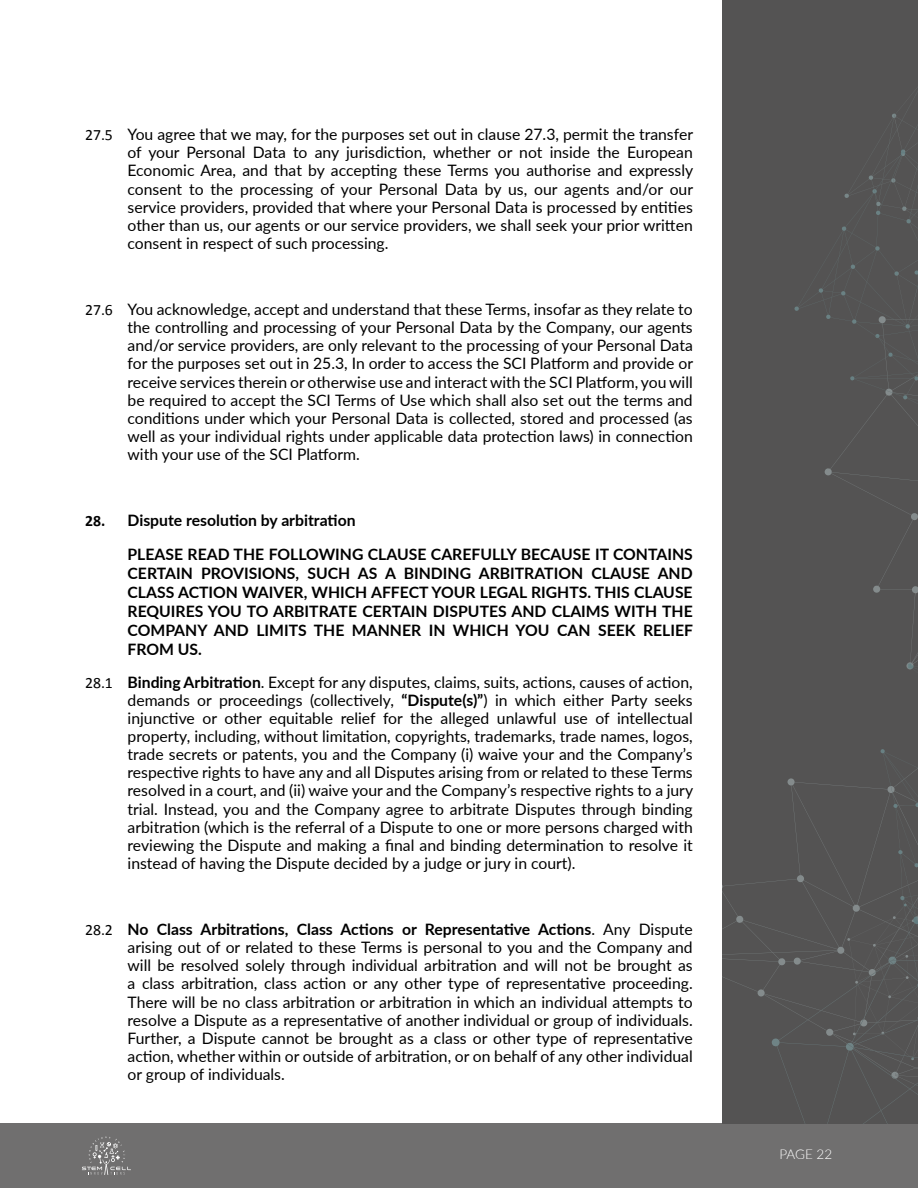
<style>
.page{position:relative;width:918px;height:1188px;background:#fff}
.page>*{position:absolute;margin:0;border:0;box-sizing:border-box;transform-origin:0 0}
.t1{font:15.75px/18.1px "Lato";color:#000;text-align:justify}
.t2{font:700 15.75px/18.9px "Lato";color:#000}
.t3{font:300 13.5px "Lato";letter-spacing:-.01em;color:#fff}
.s1{font-family:"Calibri"}
.s2{font-weight:700}
</style>
<div class="page">
<div style="left:0;top:1124px;width:918px;height:64px;background:#706f6f"></div>
<svg style="left:82px;top:1137px;width:49px;height:38px"></svg>
<div style="left:723px;top:0;width:195px;height:1124px;background:#545353"></div>
<svg style="left:795px;top:114px;width:98px;height:479px"></svg>
<svg style="left:723px;top:749px;width:195px;height:375px"></svg>
<img style="left:893px;top:113px;width:25px;height:785px">
<img style="left:893px;top:513px;width:25px;height:382px">
<p class="t1" style="left:128px;top:125px;width:567px;text-indent:-43px"><span class="s1">27.5</span> You agree that we may, for the purposes set out in clause 27.3, permit the transfer of your Personal Data to any jurisdiction, whether or not inside the European Economic Area, and that by accepting these Terms you authorise and expressly consent to the processing of your Personal Data by us, our agents and/or our service providers, provided that where your Personal Data is processed by entities other than us, our agents or our service providers, we shall seek your prior written consent in respect of such processing.</p>
<p class="t1" style="left:128px;top:300px;width:567px;text-indent:-43px"><span class="s1">27.6</span> You acknowledge, accept and understand that these Terms, insofar as they relate to the controlling and processing of your Personal Data by the Company, our agents and/or service providers, are only relevant to the processing of your Personal Data for the purposes set out in 25.3, In order to access the SCI Platform and provide or receive services therein or otherwise use and interact with the SCI Platform, you will be required to accept the SCI Terms of Use which shall also set out the terms and conditions under which your Personal Data is collected, stored and processed (as well as your individual rights under applicable data protection laws) in connection with your use of the SCI Platform.</p>
<p class="t2" style="left:128px;top:503px;width:567px;line-height:33.9px;text-indent:-43px"><span class="s1">28.</span> Dispute resolution by arbitration<br>PLEASE READ THE FOLLOWING CLAUSE CAREFULLY BECAUSE IT CONTAINS</p>
<p class="t2" style="left:128px;top:563px;width:567px;text-align:justify">CERTAIN PROVISIONS, SUCH AS A BINDING ARBITRATION CLAUSE AND CLASS ACTION WAIVER, WHICH AFFECT YOUR LEGAL RIGHTS. THIS CLAUSE REQUIRES YOU TO ARBITRATE CERTAIN DISPUTES AND CLAIMS WITH THE COMPANY AND LIMITS THE MANNER IN WHICH YOU CAN SEEK RELIEF FROM US.</p>
<p class="t1" style="left:128px;top:672px;width:567px;text-indent:-43px"><span class="s1">28.1</span> <span class="s2">Binding Arbitration</span>. Except for any disputes, claims, suits, actions, causes of action, demands or proceedings (collectively, <span class="s2">“Dispute(s)”</span>) in which either Party seeks injunctive or other equitable relief for the alleged unlawful use of intellectual property, including, without limitation, copyrights, trademarks, trade names, logos, trade secrets or patents, you and the Company (i) waive your and the Company’s respective rights to have any and all Disputes arising from or related to these Terms resolved in a court, and (ii) waive your and the Company’s respective rights to a jury trial. Instead, you and the Company agree to arbitrate Disputes through binding arbitration (which is the referral of a Dispute to one or more persons charged with reviewing the Dispute and making a final and binding determination to resolve it instead of having the Dispute decided by a judge or jury in court).</p>
<p class="t1" style="left:128px;top:920px;width:567px;text-indent:-43px"><span class="s1">28.2</span> <span class="s2">No Class Arbitrations, Class Actions or Representative Actions</span>. Any Dispute arising out of or related to these Terms is personal to you and the Company and will be resolved solely through individual arbitration and will not be brought as a class arbitration, class action or any other type of representative proceeding.<br>There will be no class arbitration or arbitration in which an individual attempts to resolve a Dispute as a representative of another individual or group of individuals.<br>Further, a Dispute cannot be brought as a class or other type of representative action, whether within or outside of arbitration, or on behalf of any other individual or group of individuals.</p>
<p class="t3" style="left:779px;top:1145px;width:54px">PAGE 22</p>
</div>
